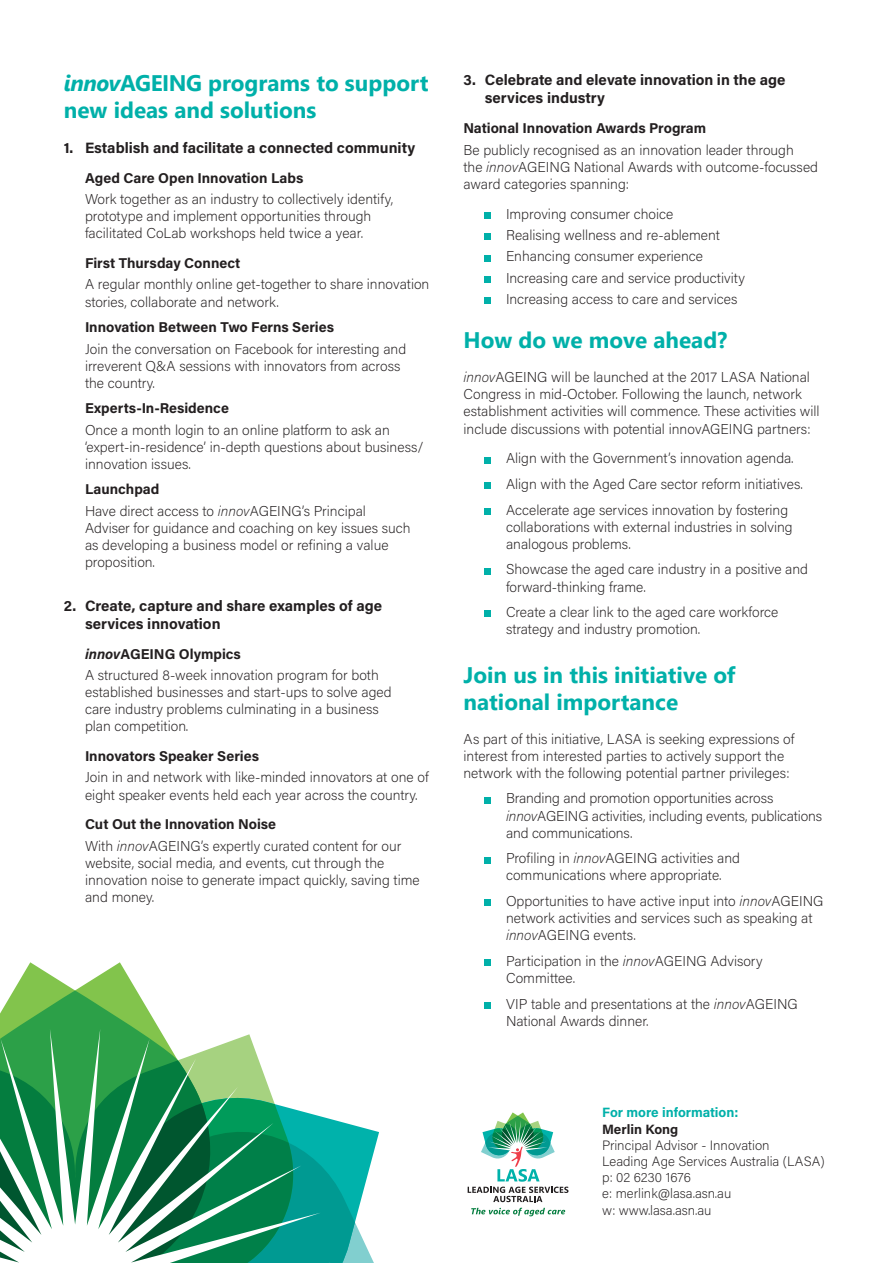
<style>
.page{position:relative;width:893px;height:1263px;background:#fff}
.page>*{position:absolute;margin:0;border:0;box-sizing:border-box;transform-origin:0 0}
.Heading_2{font:700 22.5px/27px "Segoe UI";color:#00b0a9}
.Indent_Head{font:700 15px/18px "Acumin Pro";color:#231f20}
.Indented_Copy{font:200 14.25px/17.1px "Acumin Pro";color:#231f20}
.Body_Copy{font:200 14.25px/17.1px "Acumin Pro";color:#231f20}
.Indented_Copy_2{font:200 14.25px "Acumin Pro";color:#231f20}
.Indented_Copy-2{font:700 14.25px "Acumin Pro";color:#231f20}
.Indent_Head_1{font:700 14.25px "Acumin Pro";color:#231f20}
.Body_Copy-2{font:200 13.5px "Acumin Pro";color:#231f20}
.Body_Copy-3{font:700 13.5px/16.2px "Acumin Pro";color:#00b0a9}
.s1{font-style:italic}
.s2{color:#231f20}
</style>
<div class="page">
<div style="left:485px;top:212px;width:6px;height:7px;background:#00b0a9"></div>
<svg style="left:485px;top:234px;width:6px;height:6px"></svg>
<svg style="left:485px;top:255px;width:6px;height:6px"></svg>
<div style="left:485px;top:276px;width:6px;height:7px;background:#00b0a9"></div>
<svg style="left:485px;top:298px;width:6px;height:6px"></svg>
<svg style="left:485px;top:457px;width:6px;height:6px"></svg>
<svg style="left:485px;top:483px;width:6px;height:6px"></svg>
<div style="left:485px;top:508px;width:6px;height:7px;background:#00b0a9"></div>
<svg style="left:485px;top:568px;width:6px;height:6px"></svg>
<svg style="left:485px;top:611px;width:6px;height:6px"></svg>
<svg style="left:485px;top:797px;width:6px;height:6px"></svg>
<svg style="left:485px;top:857px;width:6px;height:6px"></svg>
<div style="left:485px;top:899px;width:6px;height:7px;background:#00b0a9"></div>
<div style="left:485px;top:959px;width:6px;height:7px;background:#00b0a9"></div>
<svg style="left:485px;top:1002px;width:6px;height:6px"></svg>
<svg style="left:471px;top:1208px;width:94px;height:8px"></svg>
<svg style="left:468px;top:1112px;width:100px;height:90px"></svg>
<svg style="left:14px;top:962px;width:122px;height:28px"></svg>
<svg style="left:0;top:990px;width:160px;height:39px;background:#6ebc5c"></svg>
<svg style="left:330px;top:1119px;width:49px;height:144px"></svg>
<svg style="left:0;top:1029px;width:330px;height:234px"></svg>
<p class="Heading_2" style="left:64px;top:69px;width:366px"><span class="s1">innov</span>AGEING programs to support new ideas and solutions</p>
<p class="Indent_Head" style="left:64px;top:138px;width:353px">1. Establish and facilitate a connected community</p>
<p class="Indented_Copy-2" style="left:85px;top:168px;width:220px">Aged Care Open Innovation Labs</p>
<p class="Indented_Copy" style="left:85px;top:190px;width:310px">Work together as an industry to collectively identify, prototype and implement opportunities through facilitated CoLab workshops held twice a year.</p>
<p class="Indented_Copy-2" style="left:85px;top:253px;width:157px">First Thursday Connect</p>
<p class="Indented_Copy" style="left:85px;top:275px;width:346px">A regular monthly online get-together to share innovation stories, collaborate and network.</p>
<p class="Indented_Copy-2" style="left:85px;top:317px;width:251px">Innovation Between Two Ferns Series</p>
<p class="Indented_Copy" style="left:85px;top:339px;width:323px">Join the conversation on Facebook for interesting and irreverent Q&amp;A sessions with innovators from across the country.</p>
<p class="Indented_Copy-2" style="left:85px;top:398px;width:145px">Experts-In-Residence</p>
<p class="Indented_Copy" style="left:85px;top:421px;width:340px">Once a month login to an online platform to ask an ‘expert-in-residence’ in-depth questions about business/ innovation issues.</p>
<p class="Indented_Copy-2" style="left:85px;top:479px;width:76px">Launchpad</p>
<p class="Indented_Copy" style="left:85px;top:502px;width:327px">Have direct access to <span class="s1">innov</span>AGEING’s Principal Adviser for guidance and coaching on key issues such as developing a business model or refining a value proposition.</p>
<p class="Indent_Head" style="left:85px;top:596px;width:299px;text-indent:-21px">2. Create, capture and share examples of age services innovation</p>
<p class="Indent_Head_1" style="left:85px;top:643px;width:157px"><span class="s1">innov</span>AGEING Olympics</p>
<p class="Indented_Copy" style="left:85px;top:666px;width:308px">A structured 8-week innovation program for both established businesses and start-ups to solve aged care industry problems culminating in a business plan competition.</p>
<p class="Indent_Head_1" style="left:85px;top:746px;width:176px">Innovators Speaker Series</p>
<p class="Indented_Copy" style="left:85px;top:768px;width:345px">Join in and network with like-minded innovators at one of eight speaker events held each year across the country.</p>
<p class="Indent_Head_1" style="left:85px;top:814px;width:193px">Cut Out the Innovation Noise</p>
<p class="Indented_Copy" style="left:85px;top:837px;width:336px">With <span class="s1">innov</span>AGEING’s expertly curated content for our website, social media, and events, cut through the innovation noise to generate impact quickly, saving time and money.</p>
<p class="Indent_Head" style="left:485px;top:71px;width:302px;text-indent:-21px">3. Celebrate and elevate innovation in the age services industry</p>
<p class="Indented_Copy-2" style="left:463px;top:118px;width:244px">National Innovation Awards Program</p>
<p class="Indented_Copy" style="left:463px;top:141px;width:356px">Be publicly recognised as an innovation leader through<br>the <span class="s1">innov</span>AGEING National Awards with outcome-focussed award categories spanning:</p>
<p class="Indented_Copy_2" style="left:506px;top:204px;width:169px">Improving consumer choice</p>
<p class="Indented_Copy_2" style="left:506px;top:225px;width:215px">Realising wellness and re-ablement</p>
<p class="Indented_Copy_2" style="left:506px;top:247px;width:199px">Enhancing consumer experience</p>
<p class="Indented_Copy_2" style="left:506px;top:268px;width:240px">Increasing care and service productivity</p>
<p class="Indented_Copy_2" style="left:506px;top:289px;width:233px">Increasing access to care and services</p>
<p class="Heading_2" style="left:463px;top:326px;width:265px">How do we move ahead?</p>
<p class="Body_Copy" style="left:463px;top:368px;width:358px"><span class="s1">innov</span>AGEING will be launched at the 2017 LASA National Congress in mid-October. Following the launch, network establishment activities will commence. These activities will include discussions with potential innovAGEING partners:</p>
<p class="Indented_Copy" style="left:506px;top:449px;width:289px">Align with the Government’s innovation agenda.</p>
<p class="Indented_Copy" style="left:506px;top:475px;width:299px">Align with the Aged Care sector reform initiatives.</p>
<p class="Indented_Copy" style="left:506px;top:501px;width:288px">Accelerate age services innovation by fostering collaborations with external industries in solving analogous problems.</p>
<p class="Indented_Copy" style="left:506px;top:560px;width:304px">Showcase the aged care industry in a positive and forward-thinking frame.</p>
<p class="Indented_Copy" style="left:506px;top:603px;width:274px">Create a clear link to the aged care workforce strategy and industry promotion.</p>
<p class="Heading_2" style="left:463px;top:661px;width:273px">Join us in this initiative of national importance</p>
<p class="Body_Copy" style="left:463px;top:730px;width:332px">As part of this initiative, LASA is seeking expressions of interest from interested parties to actively support the network with the following potential partner privileges:</p>
<p class="Indented_Copy" style="left:506px;top:789px;width:318px">Branding and promotion opportunities across <span class="s1">innov</span>AGEING activities, including events, publications and communications.</p>
<p class="Indented_Copy" style="left:506px;top:849px;width:236px">Profiling in <span class="s1">innov</span>AGEING activities and communications where appropriate.</p>
<p class="Indented_Copy" style="left:506px;top:892px;width:319px">Opportunities to have active input into <span class="s1">innov</span>AGEING network activities and services such as speaking at <span class="s1">innov</span>AGEING events.</p>
<p class="Indented_Copy" style="left:506px;top:952px;width:258px">Participation in the <span class="s1">innov</span>AGEING Advisory<br>Committee.</p>
<p class="Indented_Copy" style="left:506px;top:994px;width:293px">VIP table and presentations at the <span class="s1">innov</span>AGEING<br>National Awards dinner.</p>
<p class="Body_Copy-3" style="left:602px;top:1104px;width:138px">For more information:<br><span class="s2">Merlin Kong</span></p>
<p class="Body_Copy-2" style="left:602px;top:1136px;width:169px">Principal Advisor - Innovation</p>
<p class="Body_Copy-2" style="left:602px;top:1152px;width:224px">Leading Age Services Australia (LASA)</p>
<p class="Body_Copy-2" style="left:602px;top:1168px;width:90px">p: 02 6230 1676</p>
<p class="Body_Copy-2" style="left:602px;top:1184px;width:131px">e: merlink@lasa.asn.au</p>
<p class="Body_Copy-2" style="left:602px;top:1200px;width:111px">w: www.lasa.asn.au</p>
</div>
